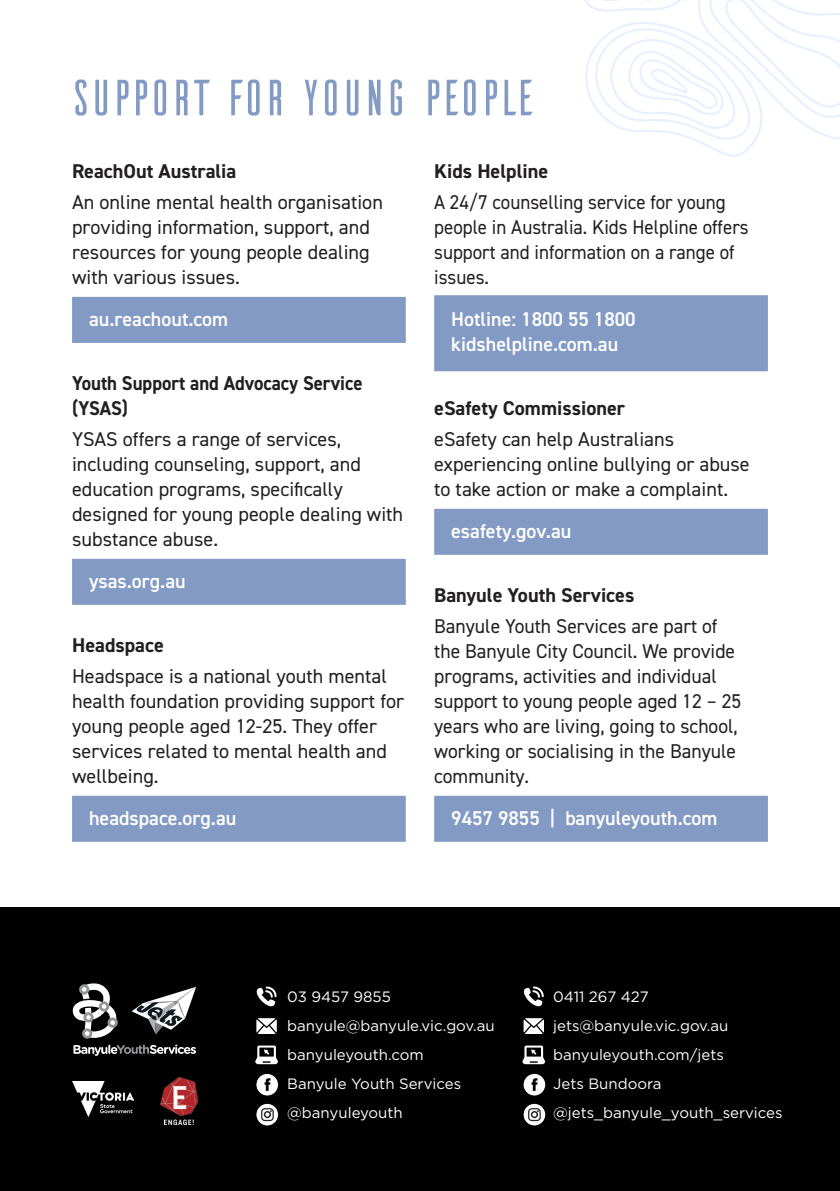
<style>
.page{position:relative;width:840px;height:1191px;background:#fff}
.page>*{position:absolute;margin:0;border:0;box-sizing:border-box;transform-origin:0 0}
.t1{font:52px "Ailerons";letter-spacing:-.065em;color:#839ac4}
.t2{font:20px/25px "DIN2014";color:#231f20}
.t3{font:600 20px/25px "DIN2014";color:#fff}
.t4{font:20px/25px "DIN2014";color:#231f20;scale:.95 1}
.t5{font:700 20px "DIN2014";color:#231f20}
.t6{font:700 20px/25px "DIN2014";color:#231f20;scale:.94 1}
.dot_points{font:15px "Gotham";color:#fff}
</style>
<div class="page">
<div style="left:0;top:907px;width:839px;height:284px;background:#010101"></div>
<svg style="left:73px;top:983px;width:45px;height:55px"></svg>
<svg style="left:131px;top:987px;width:65px;height:47px"></svg>
<svg style="left:73px;top:1044px;width:123px;height:11px"></svg>
<svg style="left:523px;top:986px;width:20px;height:20px"></svg>
<svg style="left:522px;top:1045px;width:23px;height:19px"></svg>
<svg style="left:523px;top:1018px;width:20px;height:16px"></svg>
<img style="left:523px;top:1074px;width:22px;height:21px;border-radius:11px">
<img style="left:523px;top:1103px;width:22px;height:22px;border-radius:11px">
<svg style="left:256px;top:986px;width:20px;height:20px"></svg>
<svg style="left:255px;top:1045px;width:23px;height:19px"></svg>
<svg style="left:256px;top:1018px;width:21px;height:16px"></svg>
<img style="left:256px;top:1074px;width:22px;height:21px;border-radius:11px">
<img style="left:256px;top:1103px;width:22px;height:22px;border-radius:11px">
<div style="left:72px;top:297px;width:333px;height:46px;background:#839ac4"></div>
<div style="left:72px;top:559px;width:333px;height:46px;background:#839ac4"></div>
<div style="left:72px;top:795px;width:333px;height:46px;background:#839ac4"></div>
<div style="left:434px;top:295px;width:333px;height:76px;background:#839ac4"></div>
<div style="left:434px;top:509px;width:333px;height:46px;background:#839ac4"></div>
<div style="left:434px;top:795px;width:333px;height:46px;background:#839ac4"></div>
<img style="left:160px;top:1076px;width:39px;height:48px">
<img style="left:72px;top:1081px;width:61px;height:35px">
<svg style="left:584px;top:0;width:255px;height:157px"></svg>
<p class="t1" style="left:72px;top:64px;width:467px">SUPPORT FOR YOUNG PEOPLE</p>
<p class="t5" style="left:72px;top:158px;width:166px">ReachOut Australia</p>
<p class="t2" style="left:72px;top:189px;width:312px">An online mental health organisation providing information, support, and resources for young people dealing with various issues.</p>
<p class="t3" style="left:89px;top:306px;width:140px">au.reachout.com</p>
<p class="t6" style="left:72px;top:370px;width:310px">Youth Support and Advocacy Service (YSAS)</p>
<p class="t2" style="left:72px;top:426px;width:332px">YSAS offers a range of services, including counseling, support, and education programs, specifically designed for young people dealing with substance abuse.</p>
<p class="t3" style="left:89px;top:568px;width:98px">ysas.org.au</p>
<p class="t5" style="left:72px;top:632px;width:93px">Headspace</p>
<p class="t2" style="left:72px;top:663px;width:333px">Headspace is a national youth mental health foundation providing support for young people aged 12-25. They offer services related to mental health and wellbeing.</p>
<p class="t3" style="left:89px;top:805px;width:149px">headspace.org.au</p>
<p class="t5" style="left:434px;top:158px;width:115px">Kids Helpline</p>
<p class="t4" style="left:434px;top:189px;width:332px">A 24/7 counselling service for young people in Australia. Kids Helpline offers support and information on a range of issues.</p>
<p class="t3" style="left:451px;top:306px;width:186px">Hotline: 1800 55 1800 kidshelpline.com.au</p>
<p class="t5" style="left:434px;top:395px;width:192px">eSafety Commissioner</p>
<p class="t2" style="left:434px;top:426px;width:317px">eSafety can help Australians experiencing online bullying or abuse to take action or make a complaint.</p>
<p class="t3" style="left:451px;top:518px;width:122px">esafety.gov.au</p>
<p class="t5" style="left:434px;top:582px;width:201px">Banyule Youth Services</p>
<p class="t2" style="left:434px;top:613px;width:308px">Banyule Youth Services are part of the Banyule City Council. We provide programs, activities and individual support to young people aged 12 – 25 years who are living, going to school, working or socialising in the Banyule community.</p>
<p class="t3" style="left:451px;top:805px;width:267px">9457 9855 | banyuleyouth.com</p>
<p class="dot_points" style="left:287px;top:987px;width:105px">03 9457 9855</p>
<p class="dot_points" style="left:287px;top:1016px;width:209px">banyule@banyule.vic.gov.au</p>
<p class="dot_points" style="left:287px;top:1045px;width:138px">banyuleyouth.com</p>
<p class="dot_points" style="left:287px;top:1073px;width:175px">Banyule Youth Services</p>
<p class="dot_points" style="left:287px;top:1102px;width:117px">@banyuleyouth</p>
<p class="dot_points" style="left:553px;top:987px;width:97px">0411 267 427</p>
<p class="dot_points" style="left:553px;top:1016px;width:177px">jets@banyule.vic.gov.au</p>
<p class="dot_points" style="left:553px;top:1045px;width:172px">banyuleyouth.com/jets</p>
<p class="dot_points" style="left:553px;top:1073px;width:110px">Jets Bundoora</p>
<p class="dot_points" style="left:553px;top:1102px;width:231px">@jets_banyule_youth_services</p>
</div>
